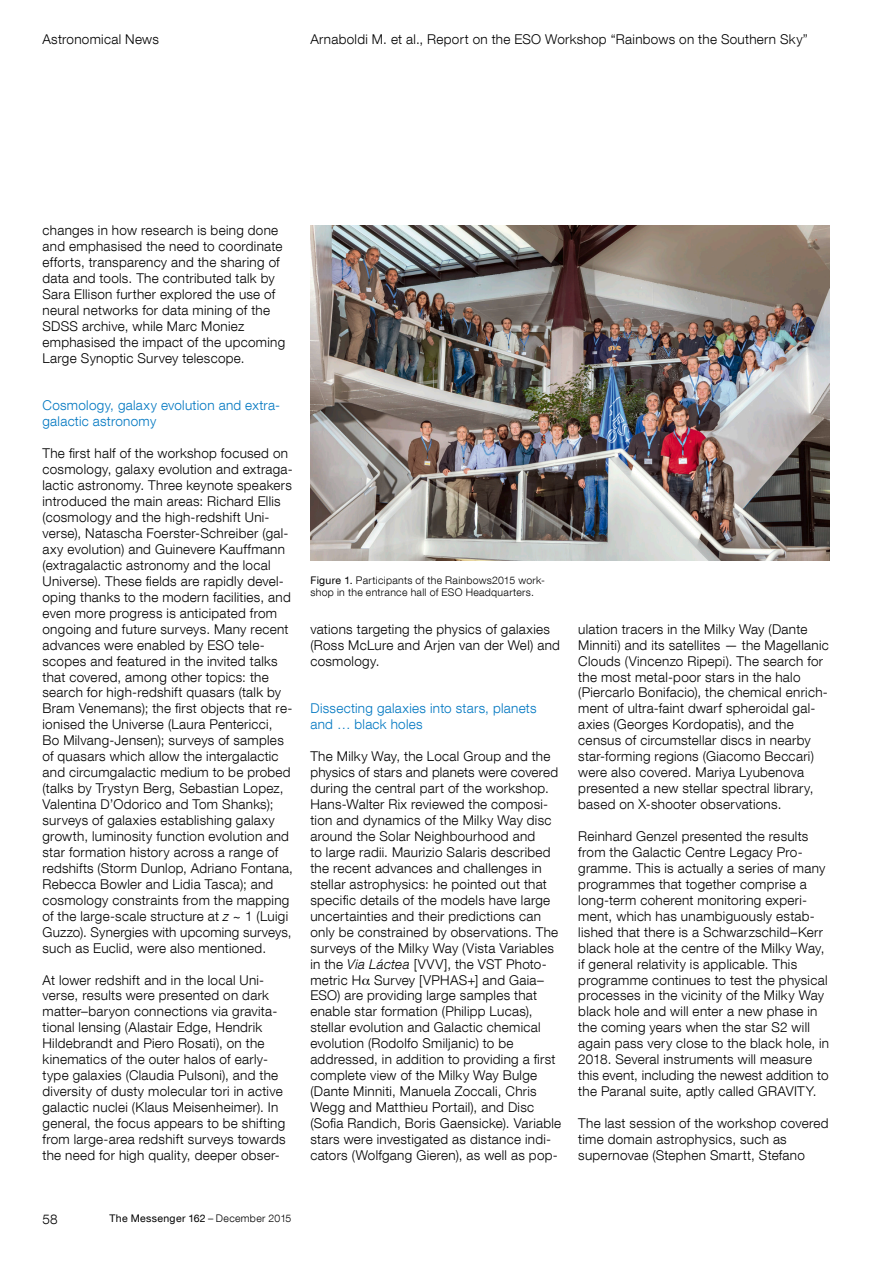
<style>
.page{position:relative;width:893px;height:1263px;background:#fff}
.page>*{position:absolute;margin:0;border:0;box-sizing:border-box;transform-origin:0 0}
._45_9pt{font:300 13.5px/15.9px "Helvetica Neue LT Com";letter-spacing:.02em;color:#000}
._45_9pt_blue{font:300 13.5px/15.9px "Helvetica Neue LT Com";letter-spacing:.02em;color:#0077c1}
._45_7pt_ZA_3_mm__lef{font:300 10.5px/12.8px "Helvetica Neue LT Com";letter-spacing:.03em;color:#000}
.t1{font:10.5px "Helvetica Neue LT Com";letter-spacing:.03em;color:#000}
.s1{font-style:italic}
.s2{font-weight:400}
.s3{font-weight:300}
</style>
<div class="page">
<img style="left:310px;top:225px;width:519px;height:335px">
<p class="_45_9pt" style="left:43px;top:31px;width:118px">Astronomical News</p>
<p class="_45_9pt" style="left:310px;top:31px;width:499px">Arnaboldi M. et al., Report on the ESO Workshop “Rainbows on the Southern Sky”</p>
<p class="_45_9pt" style="left:43px;top:222px;width:244px">changes in how research is being done and emphasised the need to coordinate efforts, transparency and the sharing of data and tools. The contributed talk by Sara Ellison further explored the use of neural networks for data mining of the SDSS archive, while Marc Moniez emphasised the impact of the upcoming Large Synoptic Survey telescope.</p>
<p class="_45_9pt_blue" style="left:43px;top:397px;width:239px">Cosmology, galaxy evolution and extra&shy;galactic astronomy</p>
<p class="_45_9pt" style="left:43px;top:445px;width:252px">The first half of the workshop focused on cosmology, galaxy evolution and extraga&shy;lactic astronomy. Three keynote speakers introduced the main areas: Richard Ellis (cosmology and the high-redshift Uni&shy;verse), Natascha Foerster-Schreiber (gal&shy;axy evolution) and Guinevere Kauffmann (extragalactic astronomy and the local Universe). These fields are rapidly devel&shy;oping thanks to the modern facilities, and even more progress is anticipated from ongoing and future surveys. Many recent advances were enabled by ESO tele&shy;scopes and featured in the invited talks that covered, among other topics: the search for high-redshift quasars (talk by Bram Venemans); the first objects that re&shy;ionised the Universe (Laura Pentericci,<br>Bo Milvang-Jensen); surveys of samples of quasars which allow the intergalactic and circumgalactic medium to be probed (talks by Trystyn Berg, Sebastian Lopez, Valentina D’Odorico and Tom Shanks); surveys of galaxies establishing galaxy growth, luminosity function evolution and star formation history across a range of redshifts (Storm Dunlop, Adriano Fontana, Rebecca Bowler and Lidia Tasca); and cosmology constraints from the mapping of the large-scale structure at <span class="s1">z</span> ~ 1 (Luigi Guzzo). Synergies with upcoming surveys, such as Euclid, were also mentioned.</p>
<p class="_45_9pt" style="left:43px;top:971px;width:245px">At lower redshift and in the local Uni&shy;verse, results were presented on dark matter–baryon connections via gravita&shy;tional lensing (Alastair Edge, Hendrik Hildebrandt and Piero Rosati), on the kinematics of the outer halos of early&shy;type galaxies (Claudia Pulsoni), and the diversity of dusty molecular tori in active galactic nuclei (Klaus Meisenheimer). In general, the focus appears to be shifting from large-area redshift surveys towards the need for high quality, deeper obser-</p>
<p class="_45_7pt_ZA_3_mm__lef" style="left:310px;top:573px;width:236px"><span class="s2">Figure 1.</span> Participants of the Rainbows2015 work&shy;shop in the entrance hall of ESO Headquarters.</p>
<p class="_45_9pt" style="left:310px;top:621px;width:251px">vations targeting the physics of galaxies (Ross McLure and Arjen van der Wel) and cosmology.</p>
<p class="_45_9pt_blue" style="left:310px;top:700px;width:228px">Dissecting galaxies into stars, planets and … black holes</p>
<p class="_45_9pt" style="left:310px;top:748px;width:252px">The Milky Way, the Local Group and the physics of stars and planets were covered during the central part of the workshop.<br>Hans-Walter Rix reviewed the composi&shy;tion and dynamics of the Milky Way disc around the Solar Neighbourhood and<br>to large radii. Maurizio Salaris described the recent advances and challenges in stellar astrophysics: he pointed out that specific details of the models have large uncertainties and their predictions can only be constrained by observations. The surveys of the Milky Way (Vista Variables in the <span class="s1">Via Láctea</span> [VVV], the VST Photo&shy;metric H Survey [VPHAS+] and Gaia– ESO) are providing large samples that enable star formation (Philipp Lucas), stellar evolution and Galactic chemical evolution (Rodolfo Smiljanic) to be addressed, in addition to providing a first complete view of the Milky Way Bulge (Dante Minniti, Manuela Zoccali, Chris Wegg and Matthieu Portail), and Disc (Sofia Randich, Boris Gaensicke). Variable stars were investigated as distance indi&shy;cators (Wolfgang Gieren), as well as pop-</p>
<p class="_45_9pt" style="left:578px;top:621px;width:252px">ulation tracers in the Milky Way (Dante Minniti) and its satellites — the Magellanic Clouds (Vincenzo Ripepi). The search for the most metal-poor stars in the halo (Piercarlo Bonifacio), the chemical enrich&shy;ment of ultra-faint dwarf spheroidal gal&shy;axies (Georges Kordopatis), and the census of circumstellar discs in nearby star-forming regions (Giacomo Beccari) were also covered. Mariya Lyubenova presented a new stellar spectral library, based on X-shooter observations.</p>
<p class="_45_9pt" style="left:578px;top:828px;width:252px">Reinhard Genzel presented the results from the Galactic Centre Legacy Pro&shy;gramme. This is actually a series of many programmes that together comprise a long-term coherent monitoring experi&shy;ment, which has unambiguously estab&shy;lished that there is a Schwarzschild–Kerr black hole at the centre of the Milky Way, if general relativity is applicable. This programme continues to test the physical processes in the vicinity of the Milky Way black hole and will enter a new phase in the coming years when the star S2 will again pass very close to the black hole, in 2018. Several instruments will measure this event, including the newest addition to the Paranal suite, aptly called GRAVITY.</p>
<p class="_45_9pt" style="left:578px;top:1115px;width:252px">The last session of the workshop covered time domain astrophysics, such as supernovae (Stephen Smartt, Stefano</p>
<p class="_45_9pt" style="left:43px;top:1211px;width:17px">58</p>
<p class="t1" style="left:109px;top:1211px;width:183px">The Messenger 162 <span class="s3">– December 2015</span></p>
</div>
